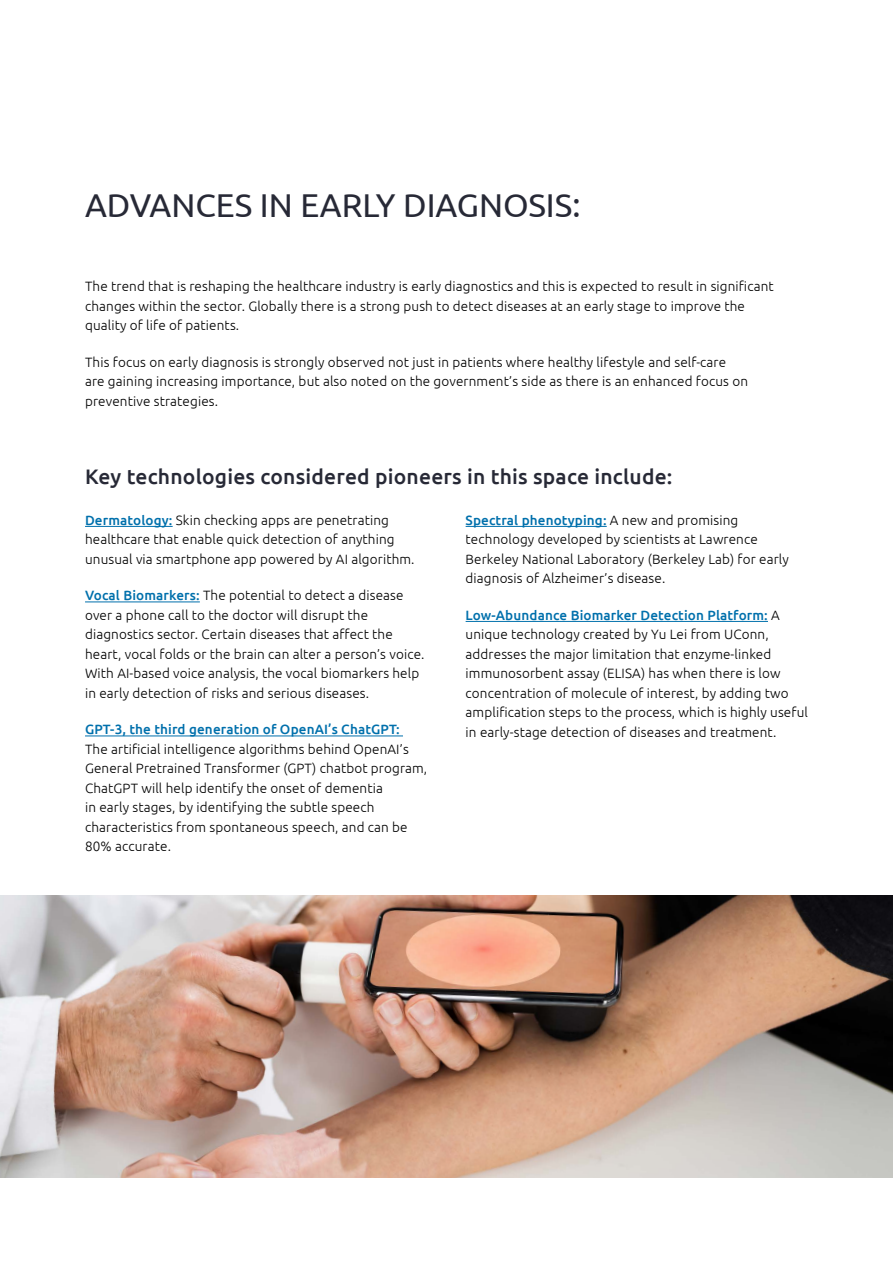
<style>
.page{position:relative;width:893px;height:1263px;background:#fff}
.page>*{position:absolute;margin:0;border:0;box-sizing:border-box;transform-origin:0 0}
.Main_heading{font:33px "Ubuntu";color:#272936}
.Sub_heading_2{font:500 21px "Ubuntu";letter-spacing:.01em;color:#272936}
.Body_Text{font:300 13.5px/19.5px "Ubuntu";letter-spacing:.01em;color:#000}
.s1{font-weight:500;color:#0070ac}
</style>
<div class="page">
<hr style="left:466px;top:526px;width:141px;height:1px;background:#0070ac">
<hr style="left:466px;top:621px;width:302px;height:1px;background:#0070ac">
<hr style="left:85px;top:526px;width:88px;height:1px;background:#0070ac">
<hr style="left:85px;top:602px;width:115px;height:1px;background:#0070ac">
<hr style="left:85px;top:736px;width:318px;height:1px;background:#0070ac">
<img style="left:0;top:896px;width:893px;height:282px">
<p class="Main_heading" style="left:85px;top:185px;width:497px">ADVANCES IN EARLY DIAGNOSIS:</p>
<p class="Body_Text" style="left:85px;top:276px;width:690px">The trend that is reshaping the healthcare industry is early diagnostics and this is expected to result in significant changes within the sector. Globally there is a strong push to detect diseases at an early stage to improve the quality of life of patients.</p>
<p class="Body_Text" style="left:85px;top:352px;width:664px">This focus on early diagnosis is strongly observed not just in patients where healthy lifestyle and self-care are gaining increasing importance, but also noted on the government’s side as there is an enhanced focus on preventive strategies.</p>
<p class="Sub_heading_2" style="left:85px;top:463px;width:589px">Key technologies considered pioneers in this space include:</p>
<p class="Body_Text" style="left:466px;top:510px;width:325px"><span class="s1">Spectral phenotyping:</span> A new and promising technology developed by scientists at Lawrence Berkeley National Laboratory (Berkeley Lab) for early diagnosis of Alzheimer’s disease.</p>
<p class="Body_Text" style="left:466px;top:605px;width:344px"><span class="s1">Low-Abundance Biomarker Detection Platform:</span> A unique technology created by Yu Lei from UConn, addresses the major limitation that enzyme-linked immunosorbent assay (ELISA) has when there is low concentration of molecule of interest, by adding two amplification steps to the process, which is highly useful in early-stage detection of diseases and treatment.</p>
<p class="Body_Text" style="left:85px;top:510px;width:331px"><span class="s1">Dermatology:</span> Skin checking apps are penetrating healthcare that enable quick detection of anything unusual via smartphone app powered by AI algorithm.</p>
<p class="Body_Text" style="left:85px;top:585px;width:341px"><span class="s1">Vocal Biomarkers:</span> The potential to detect a disease over a phone call to the doctor will disrupt the diagnostics sector. Certain diseases that affect the heart, vocal folds or the brain can alter a person’s voice.<br>With AI-based voice analysis, the vocal biomarkers help in early detection of risks and serious diseases.</p>
<p class="Body_Text" style="left:85px;top:719px;width:344px"><span class="s1">GPT-3, the third generation of OpenAI’s ChatGPT:<br></span>The artificial intelligence algorithms behind OpenAI’s General Pretrained Transformer (GPT) chatbot program, ChatGPT will help identify the onset of dementia<br>in early stages, by identifying the subtle speech characteristics from spontaneous speech, and can be 80% accurate.</p>
</div>
